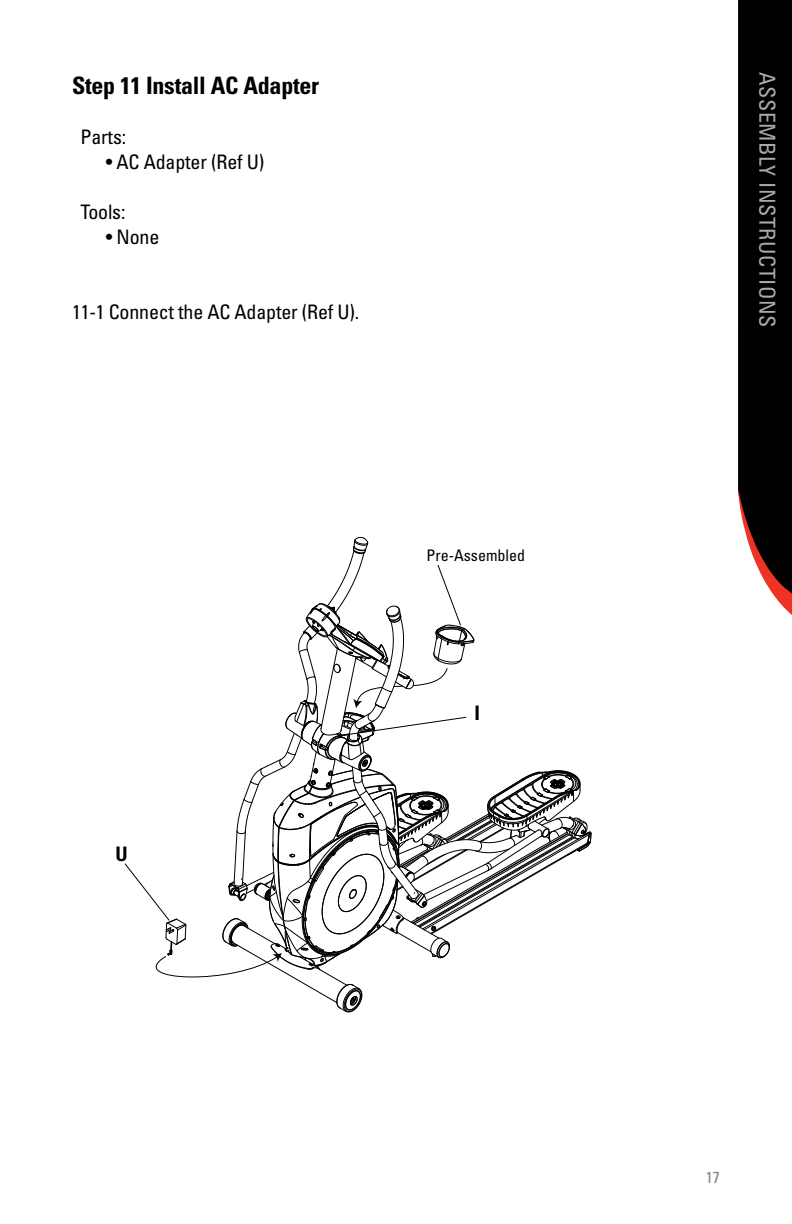
<style>
.page{position:relative;width:792px;height:1224px;background:#fff}
.page>*{position:absolute;margin:0;border:0;box-sizing:border-box;transform-origin:0 0}
.t1{font:700 condensed 24px "Univers";letter-spacing:-.01em;color:#000}
.t2{font:condensed 22px "Univers";letter-spacing:.025em;color:#a7a9ac}
.t3{font:condensed 20px "Univers";letter-spacing:-.01em;color:#000}
.t4{font:700 condensed 20px "Univers";color:#000}
.t5{font:condensed 16px "Univers";color:#000}
.t6{font:condensed 16px "Univers";color:#808285}
</style>
<div class="page">
<svg style="left:738px;top:0;width:54px;height:615px;background:#181313"></svg>
<svg style="left:124px;top:537px;width:467px;height:475px"></svg>
<p class="t1" style="left:72px;top:71px;width:249px">Step 11 Install AC Adapter</p>
<p class="t3" style="left:80px;top:124px;width:47px">Parts:</p>
<p class="t3" style="left:106px;top:149px;width:160px">• AC Adapter (Ref U)</p>
<p class="t3" style="left:80px;top:199px;width:46px">Tools:</p>
<p class="t3" style="left:106px;top:224px;width:55px">• None</p>
<p class="t3" style="left:72px;top:299px;width:289px">11-1 Connect the AC Adapter (Ref U).</p>
<p class="t4" style="left:116px;top:841px;width:14px">U</p>
<p class="t5" style="left:427px;top:545px;width:100px">Pre-Assembled</p>
<p class="t4" style="left:475px;top:701px;width:5px">I</p>
<p class="t2" style="left:781px;top:72px;width:257px;rotate:90deg">ASSEMBLY INSTRUCTIONS</p>
<p class="t6" style="left:706px;top:1167px;width:16px">17</p>
</div>
